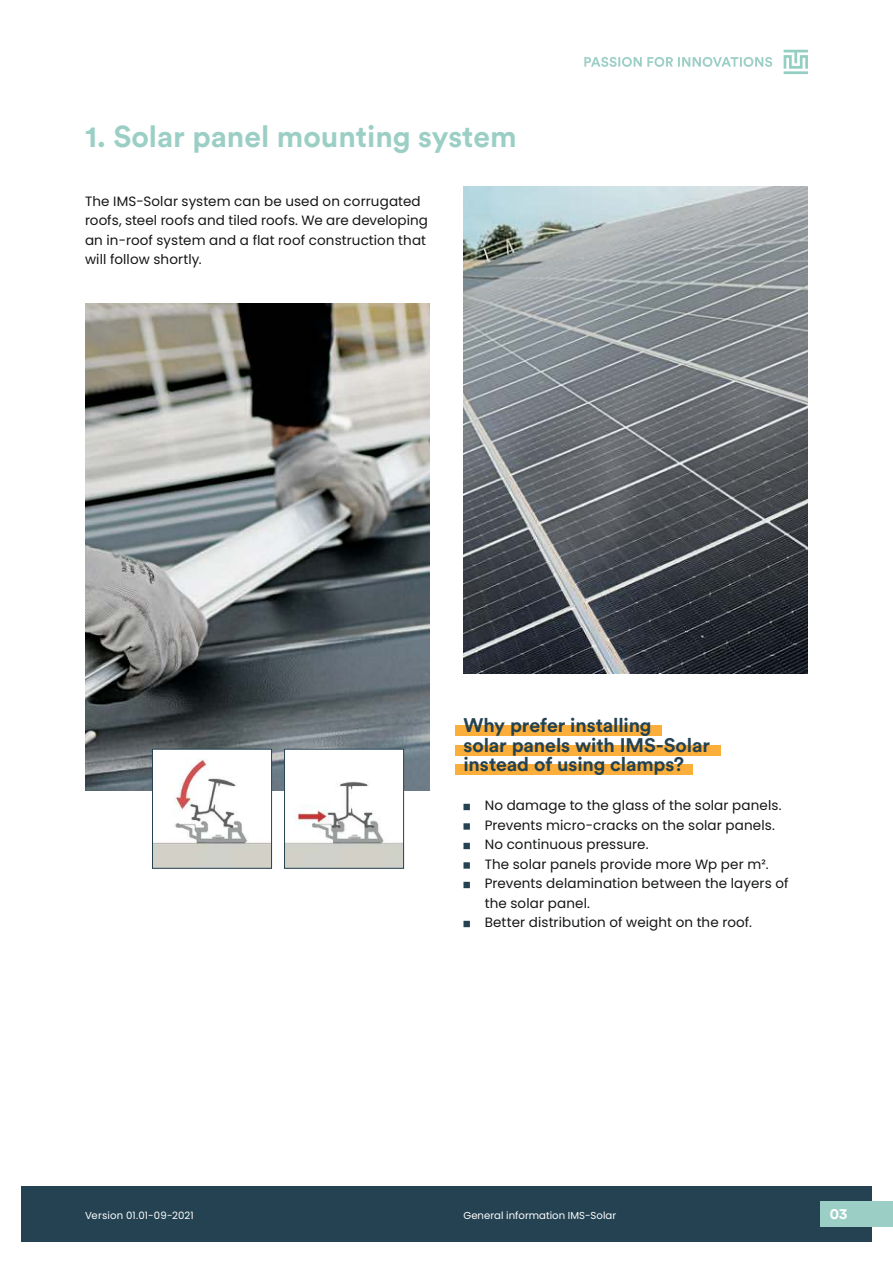
<style>
.page{position:relative;width:893px;height:1263px;background:#fff}
.page>*{position:absolute;margin:0;border:0;box-sizing:border-box;transform-origin:0 0}
.t1{font:700 30px "Circular Std";color:#9bcfc5}
.t2{font:700 19.5px/19.5px "Circular Std";letter-spacing:-.005em;color:#244251}
.t3{font:700 15px "Circular Std";color:#fff}
.t4{font:13.5px/19.5px "Poppins";letter-spacing:.01em;color:#151616}
.t5{font:10.2px "Poppins";color:#fff}
.s1{color:#221f1f}
</style>
<div class="page">
<div style="left:21px;top:1186px;width:851px;height:56px;background:#244251"></div>
<div style="left:821px;top:1201px;width:72px;height:26px;background:#9bcfc5"></div>
<svg style="left:584px;top:57px;width:188px;height:10px"></svg>
<svg style="left:784px;top:50px;width:24px;height:24px"></svg>
<div style="left:455px;top:725px;width:207px;height:11px;background:#fbaf3a"></div>
<div style="left:455px;top:745px;width:266px;height:10px;background:#fbaf3a"></div>
<div style="left:455px;top:764px;width:238px;height:11px;background:#fbaf3a"></div>
<img style="left:85px;top:303px;width:344px;height:488px">
<img style="left:463px;top:186px;width:345px;height:488px">
<svg style="left:463px;top:804px;width:7px;height:6px"></svg>
<svg style="left:463px;top:823px;width:7px;height:7px"></svg>
<svg style="left:463px;top:843px;width:7px;height:6px"></svg>
<svg style="left:463px;top:862px;width:7px;height:7px"></svg>
<svg style="left:463px;top:882px;width:7px;height:6px"></svg>
<svg style="left:463px;top:921px;width:7px;height:6px"></svg>
<img style="left:154px;top:751px;width:116px;height:116px">
<div style="left:152px;top:749px;width:120px;height:120px;border:1px solid #244251"></div>
<img style="left:286px;top:751px;width:116px;height:116px">
<div style="left:284px;top:749px;width:120px;height:120px;border:1px solid #244251"></div>
<h1 class="t1" style="left:85px;top:125px;width:433px">1. Solar panel mounting system</h1>
<p class="t4" style="left:85px;top:192px;width:344px">The IMS-Solar system can be used on corrugated roofs, steel roofs and tiled roofs. We are developing an in-roof system and a flat roof construction that will follow shortly.</p>
<p class="t5" style="left:85px;top:1210px;width:110px">Version 01.01-09-2021</p>
<h2 class="t2" style="left:463px;top:717px;width:248px">Why prefer installing<br>solar panels with IMS-Solar instead of using clamps?</h2>
<p class="t4" style="left:485px;top:797px;width:305px">No damage to the glass of the solar panels<span class="s1">.<br></span>Prevents micro-cracks on the solar panels.<br>No continuous pressure.<br>The solar panels provide more Wp per m².<br>Prevents delamination between the layers of the solar panel.<br>Better distribution of weight on the roof.</p>
<p class="t5" style="left:463px;top:1210px;width:154px">General information IMS-Solar</p>
<p class="t3" style="left:830px;top:1208px;width:19px">03</p>
</div>
